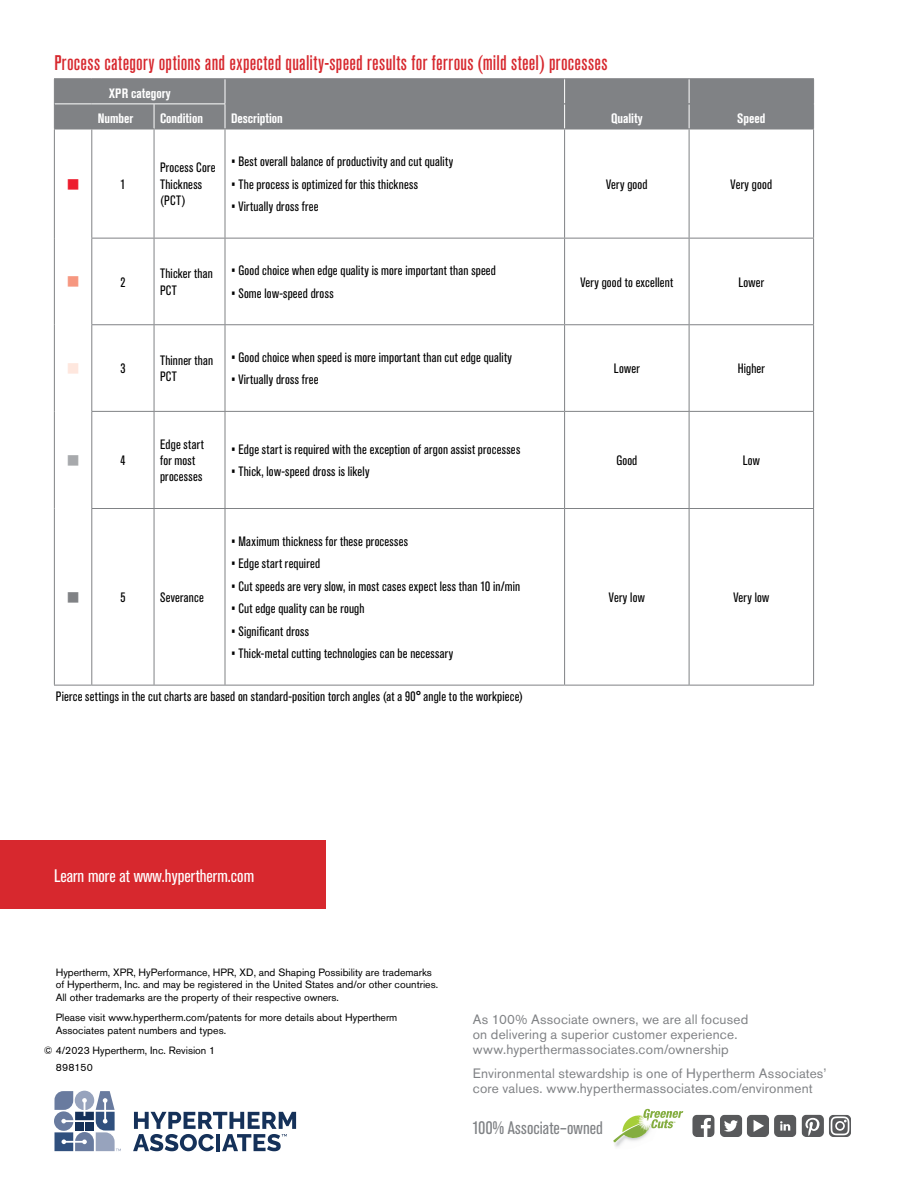
<style>
.page{position:relative;width:918px;height:1188px;background:#fff}
.page>*{position:absolute;margin:0;border:0;box-sizing:border-box;transform-origin:0 0}
.t1{font:500 condensed 21px "Akzidenz Grotesk Pro";letter-spacing:.015em;color:#d7282e}
.t2{font:condensed 18px "Akzidenz Grotesk Pro";color:#fff}
.t3{font:condensed 18px "Akzidenz Grotesk Pro";letter-spacing:.01em;color:#808285}
.t4{font:condensed 13.5px/16.5px "Akzidenz Grotesk Pro";letter-spacing:.015em;color:#000}
.t5{font:13.5px/15px "Akzidenz Grotesk Pro";letter-spacing:.01em;color:#808285}
.t6{font:700 condensed 13.5px/25px "Akzidenz Grotesk Pro";color:#fff}
.t7{font:10.5px/12.8px "Akzidenz Grotesk Pro";color:#000}
.t8{font:3.3px "Akzidenz Grotesk Pro";color:#78a22f}
.s1{color:#ed1c2e}
.s2{color:#f69780}
.s3{color:#fee7de}
.s4{color:#a7a9ac}
.s5{color:#808285}
</style>
<div class="page">
<hr style="left:54px;top:129px;width:1px;height:109px;background:#808285">
<hr style="left:813px;top:238px;width:1px;height:86px;background:#808285">
<hr style="left:813px;top:325px;width:1px;height:86px;background:#808285">
<hr style="left:813px;top:412px;width:1px;height:96px;background:#808285">
<hr style="left:813px;top:509px;width:1px;height:176px;background:#808285">
<hr style="left:54px;top:238px;width:1px;height:87px;background:#808285">
<hr style="left:54px;top:325px;width:1px;height:86px;background:#808285">
<hr style="left:54px;top:411px;width:1px;height:97px;background:#808285">
<hr style="left:54px;top:508px;width:1px;height:177px;background:#808285">
<hr style="left:813px;top:129px;width:1px;height:109px;background:#808285">
<hr style="left:54px;top:78px;width:38px;height:1px;background:#808285">
<hr style="left:92px;top:78px;width:62px;height:1px;background:#808285">
<hr style="left:154px;top:78px;width:71px;height:1px;background:#808285">
<hr style="left:225px;top:78px;width:340px;height:1px;background:#808285">
<hr style="left:565px;top:78px;width:124px;height:1px;background:#808285">
<hr style="left:689px;top:78px;width:125px;height:1px;background:#808285">
<hr style="left:54px;top:685px;width:38px;height:1px;background:#808285">
<hr style="left:91px;top:129px;width:1px;height:109px;background:#808285">
<hr style="left:154px;top:129px;width:71px;height:1px;background:#808285">
<hr style="left:154px;top:129px;width:1px;height:109px;background:#808285">
<hr style="left:225px;top:129px;width:340px;height:1px;background:#808285">
<hr style="left:225px;top:129px;width:1px;height:109px;background:#808285">
<hr style="left:565px;top:129px;width:124px;height:1px;background:#808285">
<hr style="left:564px;top:129px;width:1px;height:109px;background:#808285">
<hr style="left:689px;top:129px;width:125px;height:1px;background:#808285">
<hr style="left:689px;top:129px;width:1px;height:109px;background:#808285">
<hr style="left:91px;top:238px;width:63px;height:1px;background:#808285">
<hr style="left:91px;top:238px;width:1px;height:86px;background:#808285">
<hr style="left:154px;top:238px;width:71px;height:1px;background:#808285">
<hr style="left:154px;top:238px;width:1px;height:86px;background:#808285">
<hr style="left:225px;top:238px;width:340px;height:1px;background:#808285">
<hr style="left:225px;top:238px;width:1px;height:86px;background:#808285">
<hr style="left:565px;top:238px;width:124px;height:1px;background:#808285">
<hr style="left:564px;top:238px;width:1px;height:86px;background:#808285">
<hr style="left:689px;top:238px;width:125px;height:1px;background:#808285">
<hr style="left:689px;top:238px;width:1px;height:86px;background:#808285">
<hr style="left:91px;top:324px;width:63px;height:1px;background:#808285">
<hr style="left:91px;top:325px;width:1px;height:86px;background:#808285">
<hr style="left:154px;top:324px;width:71px;height:1px;background:#808285">
<hr style="left:154px;top:325px;width:1px;height:86px;background:#808285">
<hr style="left:225px;top:324px;width:340px;height:1px;background:#808285">
<hr style="left:225px;top:325px;width:1px;height:86px;background:#808285">
<hr style="left:565px;top:324px;width:124px;height:1px;background:#808285">
<hr style="left:564px;top:325px;width:1px;height:86px;background:#808285">
<hr style="left:689px;top:324px;width:125px;height:1px;background:#808285">
<hr style="left:689px;top:325px;width:1px;height:86px;background:#808285">
<hr style="left:91px;top:411px;width:63px;height:1px;background:#808285">
<hr style="left:91px;top:412px;width:1px;height:96px;background:#808285">
<hr style="left:154px;top:411px;width:71px;height:1px;background:#808285">
<hr style="left:154px;top:412px;width:1px;height:96px;background:#808285">
<hr style="left:225px;top:411px;width:340px;height:1px;background:#808285">
<hr style="left:225px;top:412px;width:1px;height:96px;background:#808285">
<hr style="left:565px;top:411px;width:124px;height:1px;background:#808285">
<hr style="left:564px;top:412px;width:1px;height:96px;background:#808285">
<hr style="left:689px;top:411px;width:125px;height:1px;background:#808285">
<hr style="left:689px;top:412px;width:1px;height:96px;background:#808285">
<hr style="left:91px;top:508px;width:63px;height:1px;background:#808285">
<hr style="left:91px;top:509px;width:1px;height:176px;background:#808285">
<hr style="left:154px;top:508px;width:71px;height:1px;background:#808285">
<hr style="left:154px;top:509px;width:1px;height:176px;background:#808285">
<hr style="left:225px;top:508px;width:340px;height:1px;background:#808285">
<hr style="left:225px;top:509px;width:1px;height:176px;background:#808285">
<hr style="left:565px;top:508px;width:124px;height:1px;background:#808285">
<hr style="left:564px;top:509px;width:1px;height:176px;background:#808285">
<hr style="left:689px;top:508px;width:125px;height:1px;background:#808285">
<hr style="left:689px;top:509px;width:1px;height:176px;background:#808285">
<hr style="left:92px;top:685px;width:62px;height:1px;background:#808285">
<hr style="left:154px;top:685px;width:71px;height:1px;background:#808285">
<hr style="left:225px;top:685px;width:340px;height:1px;background:#808285">
<hr style="left:565px;top:685px;width:124px;height:1px;background:#808285">
<hr style="left:689px;top:685px;width:125px;height:1px;background:#808285">
<div style="left:54px;top:79px;width:760px;height:50px;background:#808285"></div>
<hr style="left:54px;top:129px;width:38px;height:1px;background:#808285">
<hr style="left:92px;top:129px;width:62px;height:1px;background:#808285">
<div style="left:0;top:841px;width:326px;height:68px;background:#d7282e"></div>
<svg style="left:133px;top:1112px;width:163px;height:39px"></svg>
<svg style="left:54px;top:1091px;width:67px;height:60px"></svg>
<div style="left:85px;top:1122px;width:9px;height:9px;background:#153159"></div>
<div style="left:75px;top:1122px;width:9px;height:9px;background:#153159"></div>
<img style="left:614px;top:1143px;width:8px;height:4px">
<svg style="left:613px;top:1109px;width:70px;height:34px"></svg>
<svg style="left:802px;top:1115px;width:49px;height:22px"></svg>
<svg style="left:692px;top:1115px;width:104px;height:22px"></svg>
<h1 class="t1" style="left:54px;top:49px;width:555px">Process category options and expected quality-speed results for ferrous (mild steel) processes</h1>
<p class="t6" style="left:98px;top:80px;width:74px;text-indent:11px">XPR category<br>Number</p>
<p class="t6" style="left:160px;top:106px;width:45px">Condition</p>
<p class="t6" style="left:231px;top:106px;width:53px">Description</p>
<p class="t6" style="left:611px;top:106px;width:33px">Quality</p>
<p class="t6" style="left:737px;top:106px;width:30px">Speed</p>
<p class="t4" style="left:66px;top:175px;width:61px"><span class="s1">■</span> 1</p>
<p class="t4" style="left:160px;top:159px;width:57px">Process Core<br>Thickness (PCT)</p>
<p class="t4" style="left:231px;top:153px;width:224px">• Best overall balance of productivity and cut quality</p>
<p class="t4" style="left:231px;top:175px;width:188px">• The process is optimized for this thickness</p>
<p class="t4" style="left:231px;top:198px;width:89px">• Virtually dross free</p>
<p class="t4" style="left:66px;top:273px;width:61px"><span class="s2">■</span> 2</p>
<p class="t4" style="left:160px;top:265px;width:54px">Thicker than<br>PCT</p>
<p class="t4" style="left:231px;top:262px;width:266px">• Good choice when edge quality is more important than speed</p>
<p class="t4" style="left:231px;top:284px;width:104px">• Some low-speed dross</p>
<p class="t4" style="left:66px;top:360px;width:61px"><span class="s3">■</span> 3</p>
<p class="t4" style="left:160px;top:352px;width:55px">Thinner than<br>PCT</p>
<p class="t4" style="left:231px;top:349px;width:283px">• Good choice when speed is more important than cut edge quality</p>
<p class="t4" style="left:231px;top:371px;width:89px">• Virtually dross free</p>
<p class="t4" style="left:66px;top:452px;width:61px"><span class="s4">■</span> 4</p>
<p class="t4" style="left:160px;top:435px;width:45px">Edge start for most processes</p>
<p class="t4" style="left:231px;top:440px;width:291px">• Edge start is required with the exception of argon assist processes</p>
<p class="t4" style="left:231px;top:463px;width:140px">• Thick, low-speed dross is likely</p>
<p class="t4" style="left:66px;top:589px;width:61px"><span class="s5">■</span> 5</p>
<p class="t4" style="left:160px;top:589px;width:45px">Severance</p>
<p class="t4" style="left:231px;top:532px;width:179px">• Maximum thickness for these processes</p>
<p class="t4" style="left:231px;top:555px;width:91px">• Edge start required</p>
<p class="t4" style="left:231px;top:577px;width:291px">• Cut speeds are very slow, in most cases expect less than 10 in/min</p>
<p class="t4" style="left:231px;top:600px;width:135px">• Cut edge quality can be rough</p>
<p class="t4" style="left:231px;top:622px;width:80px">• Significant dross</p>
<p class="t4" style="left:231px;top:645px;width:224px">• Thick-metal cutting technologies can be necessary</p>
<p class="t4" style="left:56px;top:688px;width:469px">Pierce settings in the cut charts are based on standard-position torch angles (at a 90° angle to the workpiece)</p>
<p class="t4" style="left:606px;top:175px;width:43px">Very good</p>
<p class="t4" style="left:731px;top:175px;width:43px">Very good</p>
<p class="t4" style="left:580px;top:273px;width:94px">Very good to excellent</p>
<p class="t4" style="left:738px;top:273px;width:27px">Lower</p>
<p class="t4" style="left:614px;top:360px;width:27px">Lower</p>
<p class="t4" style="left:738px;top:360px;width:29px">Higher</p>
<p class="t4" style="left:616px;top:452px;width:23px">Good</p>
<p class="t4" style="left:743px;top:452px;width:19px">Low</p>
<p class="t4" style="left:609px;top:589px;width:37px">Very low</p>
<p class="t4" style="left:733px;top:589px;width:37px">Very low</p>
<h2 class="t2" style="left:54px;top:864px;width:202px">Learn more at www.hypertherm.com</h2>
<p class="t7" style="left:56px;top:966px;width:384px">Hypertherm, XPR, HyPerformance, HPR, XD, and Shaping Possibility are trademarks of Hypertherm, Inc. and may be registered in the United States and/or other countries.<br>All other trademarks are the property of their respective owners.</p>
<p class="t7" style="left:56px;top:1011px;width:343px">Please visit www.hypertherm.com/patents for more details about Hypertherm<br>Associates patent numbers and types.</p>
<p class="t7" style="left:56px;top:1042px;width:161px;line-height:16.8px;text-indent:-12px">© 4/2023 Hypertherm, Inc. Revision 1<br>898150</p>
<p class="t5" style="left:473px;top:1012px;width:277px">As 100% Associate owners, we are all focused on delivering a superior customer experience. www.hyperthermassociates.com/ownership</p>
<p class="t5" style="left:473px;top:1066px;width:355px">Environmental stewardship is one of Hypertherm Associates’ core values. www.hyperthermassociates.com/environment</p>
<h2 class="t3" style="left:472px;top:1116px;width:132px">100% Associate–owned</h2>
<p class="t8" style="left:673px;top:1121px;width:4px">™</p>
</div>
